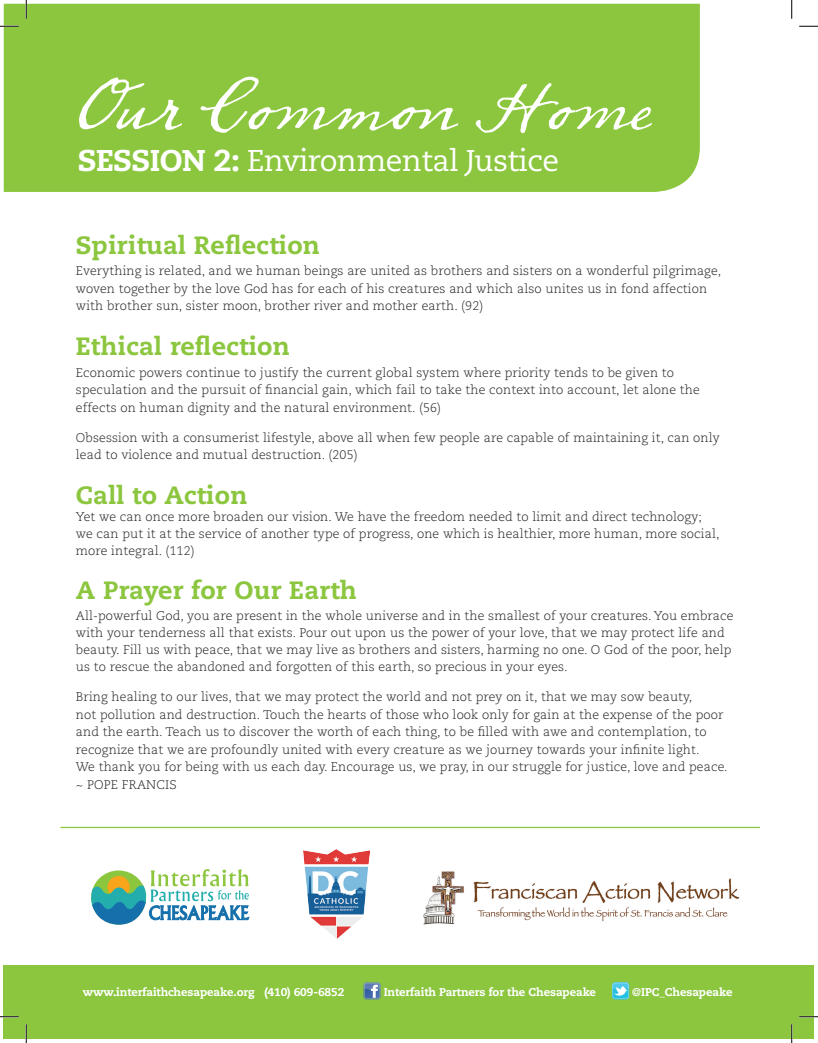
<style>
.page{position:relative;width:818px;height:1043px;background:#fff}
.page>*{position:absolute;margin:0;border:0;box-sizing:border-box;transform-origin:0 0}
.t1{font:66.25px "Dear Sarah";color:#fff}
.t2{font:30px "Caecilia LT Std";letter-spacing:-.02em;color:#fff}
.t3{font:800 25px "Caecilia LT Std";letter-spacing:.01em;color:#8bc63e}
.t4{font:300 12.5px/17.5px "Caecilia LT Std";letter-spacing:.01em;color:#231f20}
.t5{font:800 11.25px "Caecilia LT Std";letter-spacing:-.01em;color:#fff}
.s1{font-weight:800}
</style>
<div class="page">
<div style="left:4px;top:4px;width:695px;height:188px;background:#8bc63e"></div>
<svg style="left:91px;top:869px;width:158px;height:55px"></svg>
<img style="left:303px;top:849px;width:66px;height:89px">
<img style="left:423px;top:871px;width:317px;height:54px">
<hr style="left:60px;top:826px;width:700px;height:2px;background:#8bc63e">
<div style="left:4px;top:965px;width:810px;height:74px;background:#8bc63e"></div>
<svg style="left:363px;top:982px;width:17px;height:17px"></svg>
<svg style="left:612px;top:982px;width:17px;height:17px"></svg>
<svg style="left:0;top:25px;width:19px;height:2px"></svg>
<svg style="left:799px;top:25px;width:19px;height:2px"></svg>
<svg style="left:0;top:1015px;width:19px;height:2px"></svg>
<svg style="left:799px;top:1016px;width:19px;height:1px"></svg>
<svg style="left:25px;top:0;width:2px;height:19px"></svg>
<svg style="left:25px;top:1024px;width:2px;height:18px"></svg>
<svg style="left:791px;top:0;width:1px;height:19px"></svg>
<svg style="left:791px;top:1024px;width:1px;height:18px"></svg>
<h1 class="t1" style="left:71px;top:67px;width:581px">Our Common Home</h1>
<h2 class="t2" style="left:78px;top:143px;width:483px"><span class="s1">SESSION 2:</span> Environmental Justice</h2>
<h3 class="t3" style="left:76px;top:230px;width:246px">Spiritual Reflection</h3>
<p class="t4" style="left:76px;top:262px;width:646px">Everything is related, and we human beings are united as brothers and sisters on a wonderful pilgrimage, woven together by the love God has for each of his creatures and which also unites us in fond affection with brother sun, sister moon, brother river and mother earth. (92)</p>
<h3 class="t3" style="left:76px;top:331px;width:215px">Ethical reflection</h3>
<p class="t4" style="left:76px;top:364px;width:625px">Economic powers continue to justify the current global system where priority tends to be given to speculation and the pursuit of financial gain, which fail to take the context into account, let alone the effects on human dignity and the natural environment. (56)</p>
<p class="t4" style="left:76px;top:429px;width:645px">Obsession with a consumerist lifestyle, above all when few people are capable of maintaining it, can only lead to violence and mutual destruction. (205)</p>
<h3 class="t3" style="left:76px;top:480px;width:173px">Call to Action</h3>
<p class="t4" style="left:76px;top:508px;width:645px;line-height:16.9px">Yet we can once more broaden our vision. We have the freedom needed to limit and direct technology; we can put it at the service of another type of progress, one which is healthier, more human, more social, more integral. (112)</p>
<h3 class="t3" style="left:76px;top:575px;width:282px">A Prayer for Our Earth</h3>
<p class="t4" style="left:76px;top:608px;width:659px;line-height:16.9px">All-powerful God, you are present in the whole universe and in the smallest of your creatures. You embrace with your tenderness all that exists. Pour out upon us the power of your love, that we may protect life and beauty. Fill us with peace, that we may live as brothers and sisters, harming no one. O God of the poor, help us to rescue the abandoned and forgotten of this earth, so precious in your eyes.</p>
<p class="t4" style="left:76px;top:688px;width:653px">Bring healing to our lives, that we may protect the world and not prey on it, that we may sow beauty,<br>not pollution and destruction. Touch the hearts of those who look only for gain at the expense of the poor and the earth. Teach us to discover the worth of each thing, to be filled with awe and contemplation, to recognize that we are profoundly united with every creature as we journey towards your infinite light.<br>We thank you for being with us each day. Encourage us, we pray, in our struggle for justice, love and peace. ~ POPE FRANCIS</p>
<p class="t5" style="left:83px;top:984px;width:263px">www.interfaithchesapeake.org (410) 609-6852</p>
<p class="t5" style="left:384px;top:984px;width:214px">Interfaith Partners for the Chesapeake</p>
<p class="t5" style="left:632px;top:984px;width:102px">@IPC_Chesapeake</p>
</div>
